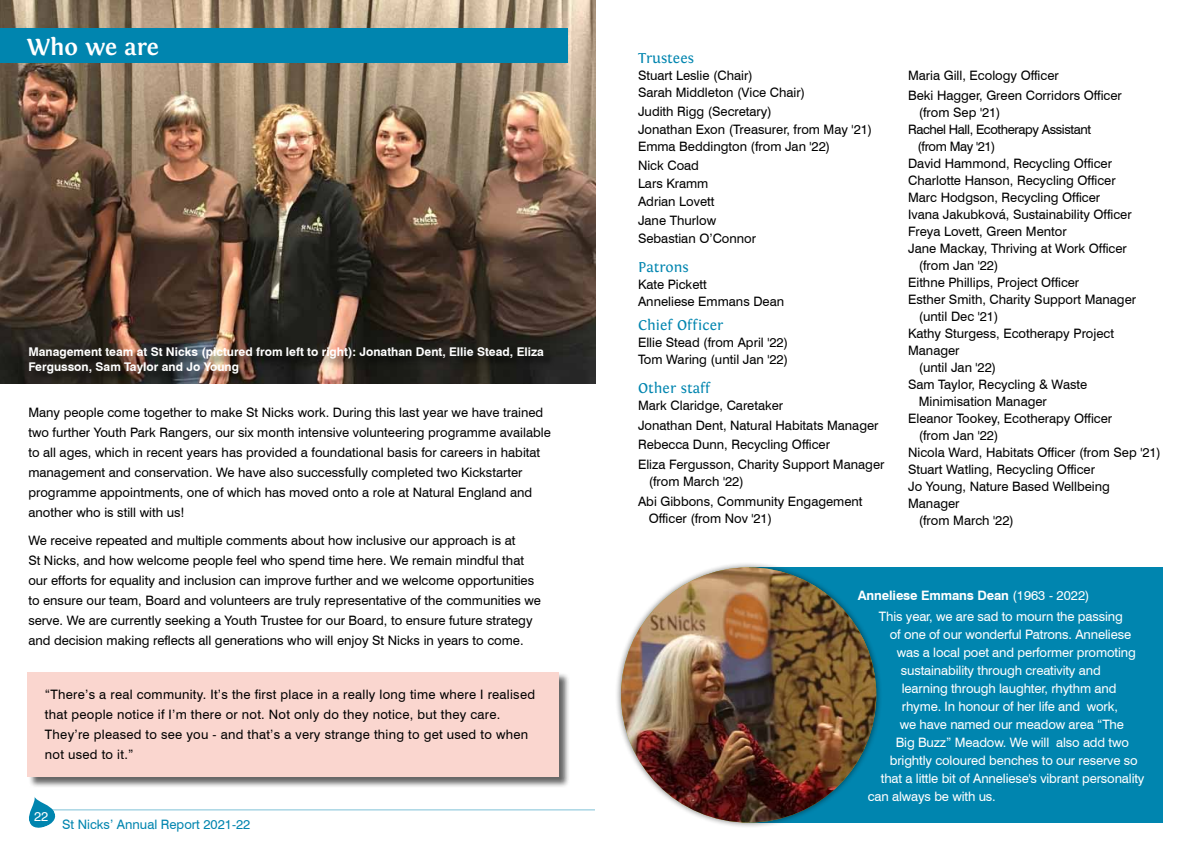
<style>
.page{position:relative;width:1191px;height:842px;background:#fff}
.page>*{position:absolute;margin:0;border:0;box-sizing:border-box;transform-origin:0 0}
.t1{font:700 24px "Fontin";color:#fff}
.t2{font:15px "Fontin";color:#0085af}
.t3{font:13px/20px "Swiss 721 BT";color:#000}
.t4{font:13px/20.8px "Swiss 721 BT";letter-spacing:-.01em;color:#fff}
.t5{font:13px/20px "Swiss 721 BT";letter-spacing:.02em;color:#000}
.t6{font:13px "Swiss 721 BT";letter-spacing:-.03em;color:#000}
.t7{font:13px "Swiss 721 BT";color:#0085af}
.t8{font:700 12px/15px "Swiss 721 BT";color:#fff}
.s1{font-weight:700}
</style>
<div class="page">
<svg style="left:29px;top:797px;width:29px;height:31px"></svg>
<hr style="left:50px;top:809px;width:1094px;height:1px;background:#0085af">
<img style="left:0;top:0;width:595px;height:383px">
<div style="left:0;top:28px;width:567px;height:34px;background:#0085af"></div>
<div style="left:595px;top:792px;width:579px;height:50px;background:#fff"></div>
<div style="left:30px;top:348px;width:525px;height:36px;background:#000;opacity:.6"></div>
<div style="left:748px;top:567px;width:414px;height:255px;background:#0085af"></div>
<div style="left:615px;top:561px;width:267px;height:267px;background:#000;opacity:.5"></div>
<img style="left:621px;top:567px;width:255px;height:255px;border-radius:128px">
<div style="left:28px;top:672px;width:542px;height:116px;background:#000;opacity:.6"></div>
<div style="left:28px;top:672px;width:531px;height:105px;background:#fad6cf"></div>
<h1 class="t1" style="left:27px;top:34px;width:134px">Who we are</h1>
<p class="t8" style="left:28px;top:344px;width:517px">Management team at St Nicks (pictured from left to right): Jonathan Dent, Ellie Stead, Eliza<br>Fergusson, Sam Taylor and Jo Young</p>
<p class="t3" style="left:28px;top:402px;width:524px">Many people come together to make St Nicks work. During this last year we have trained two further Youth Park Rangers, our six month intensive volunteering programme available to all ages, which in recent years has provided a foundational basis for careers in habitat management and conservation. We have also successfully completed two Kickstarter programme appointments, one of which has moved onto a role at Natural England and another who is still with us!</p>
<p class="t3" style="left:28px;top:531px;width:514px">We receive repeated and multiple comments about how inclusive our approach is at<br>St Nicks, and how welcome people feel who spend time here. We remain mindful that our efforts for equality and inclusion can improve further and we welcome opportunities to ensure our team, Board and volunteers are truly representative of the communities we serve. We are currently seeking a Youth Trustee for our Board, to ensure future strategy and decision making reflects all generations who will enjoy St Nicks in years to come.</p>
<p class="t5" style="left:45px;top:684px;width:491px">“There’s a real community. It’s the first place in a really long time where I realised that people notice if I’m there or not. Not only do they notice, but they care.<br>They’re pleased to see you - and that’s a very strange thing to get used to when not used to it.”</p>
<p class="t4" style="left:34px;top:806px;width:16px">22</p>
<p class="t7" style="left:62px;top:816px;width:190px">St Nicks’ Annual Report 2021-22</p>
<p class="t2" style="left:638px;top:50px;width:57px">Trustees</p>
<p class="t3" style="left:638px;top:67px;width:169px;line-height:17px">Stuart Leslie (Chair)<br>Sarah Middleton (Vice Chair)</p>
<p class="t3" style="left:638px;top:102px;width:236px;line-height:18.4px">Judith Rigg (Secretary)<br>Jonathan Exon (Treasurer, from May '21)</p>
<p class="t3" style="left:638px;top:137px;width:194px;line-height:18.4px">Emma Beddington (from Jan '22)<br>Nick Coad<br>Lars Kramm<br>Adrian Lovett<br>Jane Thurlow<br>Sebastian O’Connor</p>
<p class="t2" style="left:638px;top:259px;width:52px">Patrons</p>
<p class="t3" style="left:638px;top:276px;width:148px;line-height:17px">Kate Pickett<br>Anneliese Emmans Dean</p>
<p class="t2" style="left:638px;top:317px;width:87px">Chief Officer</p>
<p class="t3" style="left:638px;top:334px;width:152px;line-height:17px">Ellie Stead (from April '22)<br>Tom Waring (until Jan '22)</p>
<p class="t2" style="left:638px;top:380px;width:73px">Other staff</p>
<p class="t3" style="left:638px;top:395px;width:248px">Mark Claridge, Caretaker<br>Jonathan Dent, Natural Habitats Manager Rebecca Dunn, Recycling Officer<br>Eliza Fergusson, Charity Support Manager</p>
<p class="t3" style="left:638px;top:472px;width:226px;text-indent:11px">(from March '22)<br>Abi Gibbons, Community Engagement</p>
<p class="t3" style="left:648px;top:508px;width:125px">Officer (from Nov '21)</p>
<p class="t3" style="left:908px;top:66px;width:215px">Maria Gill, Ecology Officer<br>Beki Hagger, Green Corridors Officer</p>
<p class="t3" style="left:918px;top:102px;width:83px">(from Sep '21)</p>
<p class="t6" style="left:908px;top:122px;width:184px">Rachel Hall, Ecotherapy Assistant</p>
<p class="t6" style="left:917px;top:139px;width:79px">(from May '21)</p>
<p class="t3" style="left:908px;top:153px;width:205px">David Hammond, Recycling Officer</p>
<p class="t3" style="left:908px;top:170px;width:209px">Charlotte Hanson, Recycling Officer</p>
<p class="t3" style="left:908px;top:187px;width:194px">Marc Hodgson, Recycling Officer</p>
<p class="t3" style="left:908px;top:204px;width:225px">Ivana Jakubková, Sustainability Officer</p>
<p class="t3" style="left:908px;top:221px;width:160px">Freya Lovett, Green Mentor</p>
<p class="t3" style="left:908px;top:238px;width:220px">Jane Mackay, Thriving at Work Officer</p>
<p class="t3" style="left:918px;top:255px;width:81px">(from Jan '22)</p>
<p class="t3" style="left:908px;top:272px;width:173px">Eithne Phillips, Project Officer</p>
<p class="t3" style="left:908px;top:289px;width:229px">Esther Smith, Charity Support Manager</p>
<p class="t3" style="left:918px;top:306px;width:81px">(until Dec '21)</p>
<p class="t3" style="left:908px;top:323px;width:207px">Kathy Sturgess, Ecotherapy Project</p>
<p class="t3" style="left:908px;top:340px;width:53px">Manager</p>
<p class="t3" style="left:918px;top:357px;width:79px">(until Jan '22)</p>
<p class="t3" style="left:908px;top:374px;width:181px">Sam Taylor, Recycling &amp; Waste</p>
<p class="t3" style="left:918px;top:391px;width:130px">Minimisation Manager</p>
<p class="t3" style="left:908px;top:408px;width:205px">Eleanor Tookey, Ecotherapy Officer</p>
<p class="t3" style="left:918px;top:425px;width:81px">(from Jan '22)</p>
<p class="t3" style="left:908px;top:442px;width:254px">Nicola Ward, Habitats Officer (from Sep '21)</p>
<p class="t3" style="left:908px;top:459px;width:188px">Stuart Watling, Recycling Officer</p>
<p class="t3" style="left:908px;top:476px;width:203px">Jo Young, Nature Based Wellbeing</p>
<p class="t3" style="left:908px;top:493px;width:53px">Manager</p>
<p class="t3" style="left:918px;top:510px;width:96px">(from March '22)</p>
<p class="t4" style="left:879px;top:585px;width:245px;text-indent:-21px"><span class="s1">Anneliese Emmans Dean</span> (1963 - 2022)<br>This year, we are sad to mourn the passing</p>
<p class="t4" style="left:890px;top:624px;width:243px">of one of our wonderful Patrons. Anneliese</p>
<p class="t4" style="left:897px;top:642px;width:240px">was a local poet and performer promoting</p>
<p class="t4" style="left:901px;top:660px;width:201px">sustainability through creativity and</p>
<p class="t4" style="left:902px;top:678px;width:216px">learning through laughter, rhythm and</p>
<p class="t4" style="left:902px;top:696px;width:218px">rhyme. In honour of her life and work,</p>
<p class="t4" style="left:900px;top:714px;width:226px">we have named our meadow area “The</p>
<p class="t4" style="left:896px;top:732px;width:235px">Big Buzz” Meadow. We will also add two</p>
<p class="t4" style="left:889px;top:750px;width:249px">brightly coloured benches to our reserve so</p>
<p class="t4" style="left:881px;top:768px;width:265px">that a little bit of Anneliese's vibrant personality</p>
<p class="t4" style="left:868px;top:786px;width:129px">can always be with us.</p>
</div>
